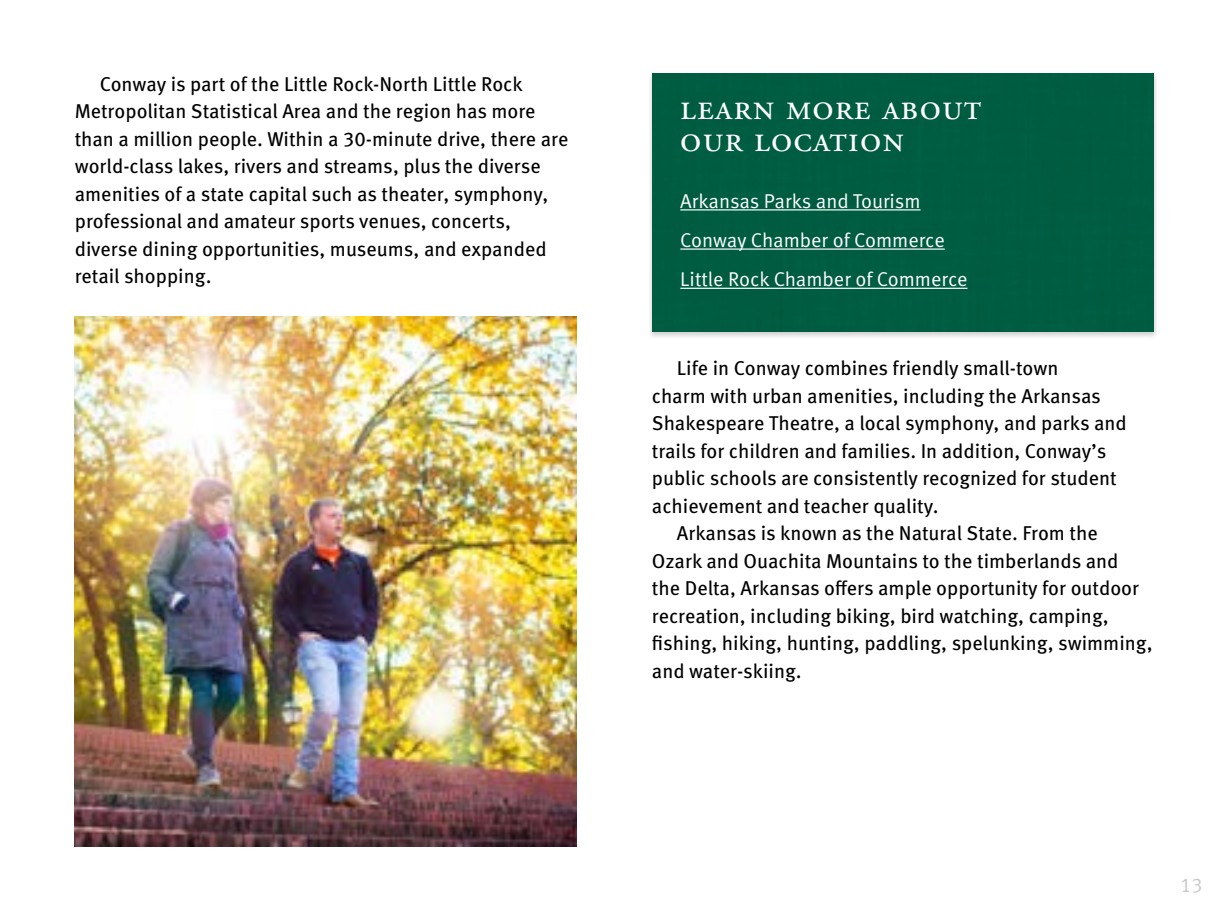
<style>
.page{position:relative;width:1229px;height:922px;background:#fff}
.page>*{position:absolute;margin:0;border:0;box-sizing:border-box;transform-origin:0 0}
.t1{font:37.5px/32.5px "Adobe Garamond Pro";letter-spacing:.03em;color:#fff}
.t2{font:20px/27.5px "Meta OT";color:#000}
.t3{font:20px/39.2px "Meta OT Norm";color:#fff}
.t4{font:20px "Meta OT Norm";color:#c7c8ca}
</style>
<div class="page">
<img style="left:75px;top:317px;width:502px;height:529px">
<div style="left:649px;top:73px;width:508px;height:265px;background:#000;opacity:.2"></div>
<div style="left:652px;top:73px;width:502px;height:258px;background:#005d41"></div>
<hr style="left:680px;top:209px;width:240px;height:1px;background:#fff">
<hr style="left:680px;top:248px;width:265px;height:2px;background:#fff">
<hr style="left:680px;top:288px;width:287px;height:1px;background:#fff">
<p class="t2" style="left:75px;top:71px;width:495px;text-indent:25px">Conway is part of the Little Rock-North Little Rock Metropolitan Statistical Area and the region has more than a million people. Within a 30-minute drive, there are world-class lakes, rivers and streams, plus the diverse amenities of a state capital such as theater, symphony, professional and amateur sports venues, concerts, diverse dining opportunities, museums, and expanded retail shopping.</p>
<h1 class="t1" style="left:680px;top:92px;width:303px">learn more about our location</h1>
<p class="t3" style="left:680px;top:182px;width:289px">Arkansas Parks and Tourism<br>Conway Chamber of Commerce<br>Little Rock Chamber of Commerce</p>
<p class="t2" style="left:652px;top:355px;width:476px;text-indent:25px">Life in Conway combines friendly small-town<br>charm with urban amenities, including the Arkansas Shakespeare Theatre, a local symphony, and parks and trails for children and families. In addition, Conway’s public schools are consistently recognized for student achievement and teacher quality.</p>
<p class="t2" style="left:652px;top:520px;width:502px;text-indent:25px">Arkansas is known as the Natural State. From the Ozark and Ouachita Mountains to the timberlands and<br>the Delta, Arkansas offers ample opportunity for outdoor recreation, including biking, bird watching, camping, fishing, hiking, hunting, paddling, spelunking, swimming, and water-skiing.</p>
<p class="t4" style="left:1180px;top:873px;width:24px">13</p>
</div>
